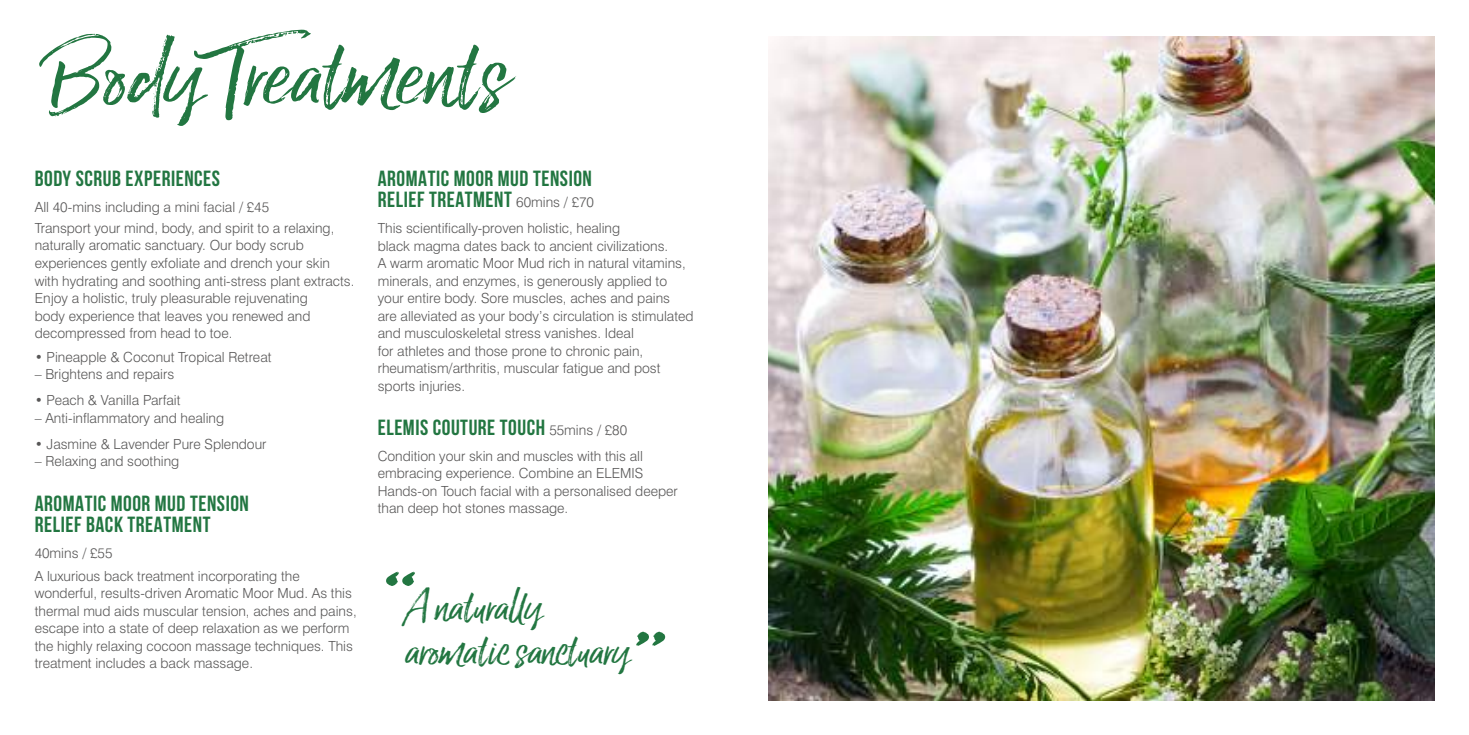
<style>
.page{position:relative;width:1469px;height:735px;background:#fff}
.page>*{position:absolute;margin:0;border:0;box-sizing:border-box;transform-origin:0 0}
.t1{font:105.7px "Lucky Fellas";color:#227641}
.t2{font:49px/43.8px "Lucky Fellas";color:#227641}
.t3{font:700 21.88px/21px "Bebas Neue";letter-spacing:.025em;color:#227641}
.t4{font:300 14px/17.5px "Swiss 721 BT";color:#575656}
.s1{font-family:"Swiss 721 BT";font-weight:300;font-size:14px;color:#575656}
</style>
<div class="page">
<img style="left:768px;top:36px;width:666px;height:663px">
<svg style="left:386px;top:571px;width:29px;height:15px"></svg>
<svg style="left:636px;top:631px;width:29px;height:14px"></svg>
<h1 class="t1" style="left:35px;top:17px;width:472px">Body Treatments</h1>
<h3 class="t3" style="left:35px;top:168px;width:187px">BODY SCRUB EXPERIENCES</h3>
<p class="t4" style="left:35px;top:197px;width:301px;line-height:20.7px">All 40-mins including a mini facial / £45<br>Transport your mind, body, and spirit to a relaxing,</p>
<p class="t4" style="left:35px;top:236px;width:321px">naturally aromatic sanctuary. Our body scrub experiences gently exfoliate and drench your skin with hydrating and soothing anti-stress plant extracts.<br>Enjoy a holistic, truly pleasurable rejuvenating<br>body experience that leaves you renewed and decompressed from head to toe.</p>
<p class="t4" style="left:35px;top:348px;width:238px">• Pineapple &amp; Coconut Tropical Retreat</p>
<p class="t4" style="left:35px;top:365px;width:141px">– Brightens and repairs</p>
<p class="t4" style="left:35px;top:391px;width:147px">• Peach &amp; Vanilla Parfait</p>
<p class="t4" style="left:35px;top:408px;width:191px">– Anti-inflammatory and healing</p>
<p class="t4" style="left:35px;top:434px;width:233px">• Jasmine &amp; Lavender Pure Splendour</p>
<p class="t4" style="left:35px;top:451px;width:146px">– Relaxing and soothing</p>
<h3 class="t3" style="left:35px;top:492px;width:216px">AROMATIC MOOR MUD TENSION<br>RELIEF BACK TREATMENT</h3>
<p class="t4" style="left:35px;top:541px;width:266px;line-height:22.4px">40mins / £55<br>A luxurious back treatment incorporating the</p>
<p class="t4" style="left:35px;top:584px;width:323px">wonderful, results-driven Aromatic Moor Mud. As this thermal mud aids muscular tension, aches and pains, escape into a state of deep relaxation as we perform the highly relaxing cocoon massage techniques. This treatment includes a back massage.</p>
<h3 class="t3" style="left:378px;top:168px;width:218px">AROMATIC MOOR MUD TENSION<br>RELIEF TREATMENT <span class="s1">60mins / £70</span></h3>
<p class="t4" style="left:378px;top:219px;width:317px">This scientifically-proven holistic, healing<br>black magma dates back to ancient civilizations.<br>A warm aromatic Moor Mud rich in natural vitamins, minerals, and enzymes, is generously applied to your entire body. Sore muscles, aches and pains<br>are alleviated as your body’s circulation is stimulated and musculoskeletal stress vanishes. Ideal<br>for athletes and those prone to chronic pain, rheumatism/arthritis, muscular fatigue and post sports injuries.</p>
<h3 class="t3" style="left:378px;top:416px;width:251px">ELEMIS COUTURE TOUCH <span class="s1">55mins / £80</span></h3>
<p class="t4" style="left:378px;top:446px;width:302px">Condition your skin and muscles with this all embracing experience. Combine an ELEMIS Hands-on Touch facial with a personalised deeper than deep hot stones massage.</p>
<h2 class="t2" style="left:404px;top:588px;width:226px">A naturally aromatic sanctuary</h2>
</div>
